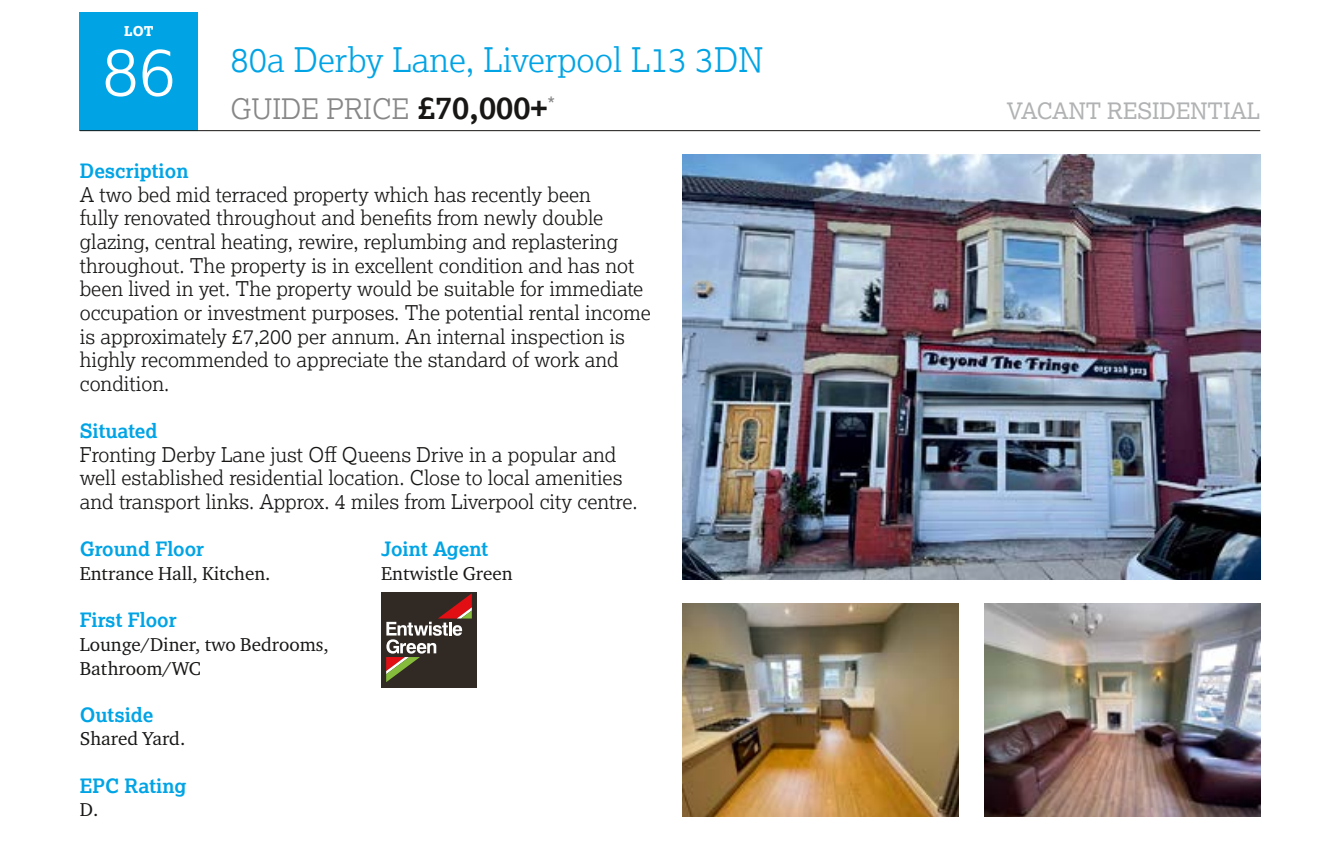
<style>
.page{position:relative;width:1340px;height:855px;background:#fff}
.page>*{position:absolute;margin:0;border:0;box-sizing:border-box;transform-origin:0 0}
.t1{font:300 67.5px "Lexia";color:#fff}
.t2{font:300 33.75px "Lexia";color:#00a4e5}
.t3{font:300 28.12px "Lexia";color:#868786}
.t4{font:22.5px "Lexia";color:#b1b2b3}
.t5{font:300 20.25px/23.6px "Lexia";color:#181716}
.t6{font:20.25px "Lexia";color:#868786}
.t7{font:700 19.8px "Lexia";color:#00a4e5}
.t8{font:19.12px/23.6px "Charter ITC Pro";color:#181716}
.t9{font:800 13.5px "Lexia";color:#fff}
.s1{font-weight:700;font-size:31.5px;color:#181716}
</style>
<div class="page">
<div style="left:80px;top:13px;width:118px;height:118px;background:#00a4e5"></div>
<hr style="left:80px;top:130px;width:1180px;height:1px;background:#181716">
<div style="left:381px;top:591px;width:96px;height:96px;background:#312a24"></div>
<svg style="left:386px;top:593px;width:86px;height:89px"></svg>
<img style="left:682px;top:603px;width:276px;height:213px">
<img style="left:984px;top:603px;width:276px;height:213px">
<img style="left:682px;top:155px;width:578px;height:425px">
<p class="t9" style="left:124px;top:23px;width:31px">LOT</p>
<h1 class="t1" style="left:102px;top:28px;width:75px">86</h1>
<h2 class="t2" style="left:230px;top:38px;width:534px">80a Derby Lane, Liverpool L13 3DN</h2>
<h3 class="t3" style="left:230px;top:91px;width:318px">GUIDE PRICE <span class="s1">£70,000+</span></h3>
<p class="t4" style="left:1006px;top:97px;width:255px">VACANT RESIDENTIAL</p>
<p class="t6" style="left:547px;top:92px;width:9px">*</p>
<p class="t7" style="left:80px;top:158px;width:110px">Description</p>
<p class="t5" style="left:80px;top:182px;width:572px">A two bed mid terraced property which has recently been<br>fully renovated throughout and benefits from newly double glazing, central heating, rewire, replumbing and replastering throughout. The property is in excellent condition and has not been lived in yet. The property would be suitable for immediate occupation or investment purposes. The potential rental income is approximately £7,200 per annum. An internal inspection is highly recommended to appreciate the standard of work and condition.</p>
<p class="t7" style="left:80px;top:418px;width:79px">Situated</p>
<p class="t5" style="left:80px;top:442px;width:559px">Fronting Derby Lane just Off Queens Drive in a popular and well established residential location. Close to local amenities and transport links. Approx. 4 miles from Liverpool city centre.</p>
<p class="t7" style="left:80px;top:536px;width:126px">Ground Floor</p>
<p class="t8" style="left:80px;top:561px;width:192px">Entrance Hall, Kitchen.</p>
<p class="t7" style="left:80px;top:607px;width:98px">First Floor</p>
<p class="t8" style="left:80px;top:632px;width:251px">Lounge/Diner, two Bedrooms,<br>Bathroom/WC</p>
<p class="t7" style="left:80px;top:702px;width:75px">Outside</p>
<p class="t8" style="left:80px;top:726px;width:107px">Shared Yard.</p>
<p class="t7" style="left:80px;top:773px;width:108px">EPC Rating</p>
<p class="t8" style="left:80px;top:797px;width:20px">D.</p>
<p class="t7" style="left:381px;top:536px;width:109px">Joint Agent</p>
<p class="t8" style="left:381px;top:561px;width:133px">Entwistle Green</p>
</div>
